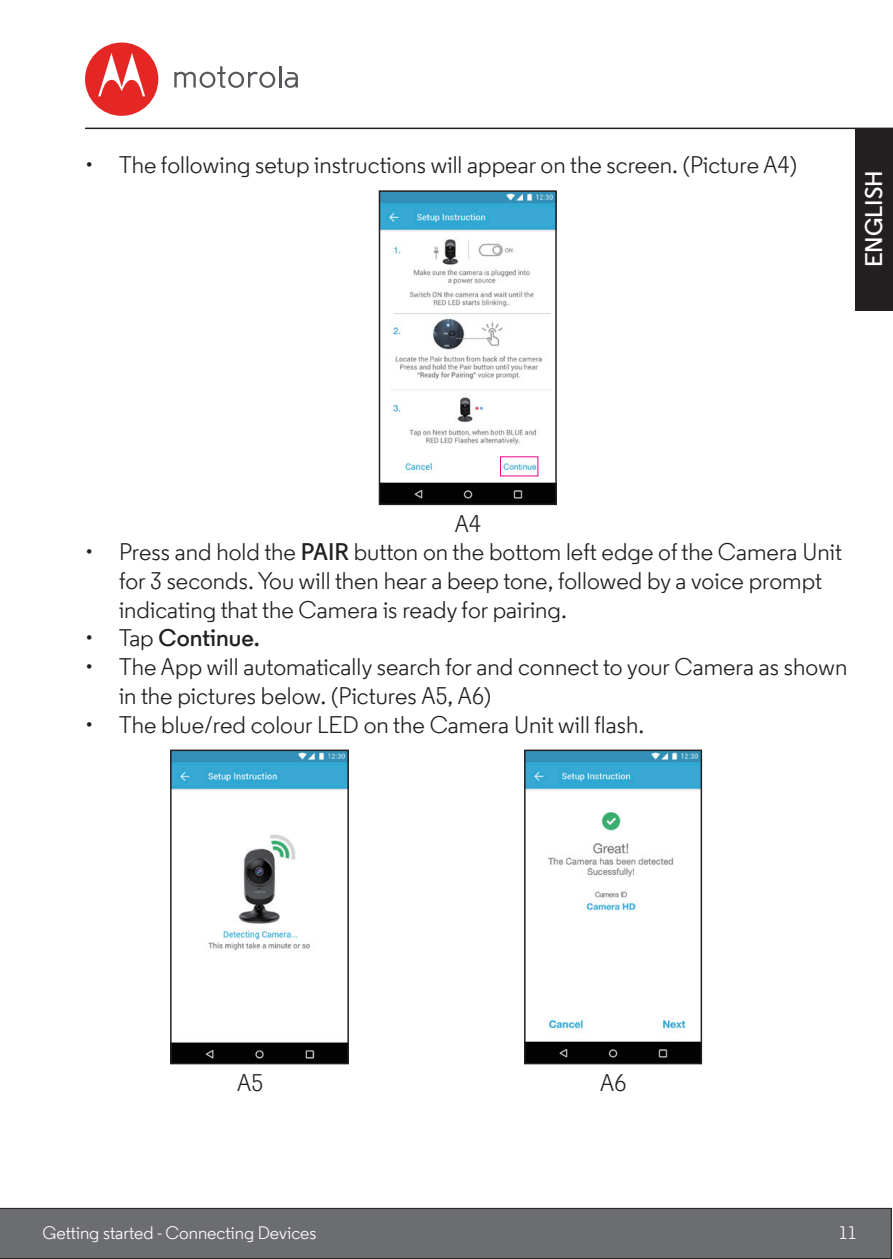
<style>
.page{position:relative;width:893px;height:1259px;background:#fff}
.page>*{position:absolute;margin:0;border:0;box-sizing:border-box;transform-origin:0 0}
.t1{font:24px/28.8px "Moto Sans";color:#231f20}
.t2{font:600 24px "Moto Sans";color:#231f20}
.t3{font:600 24px "Moto Sans";color:#fff}
.t4{font:18px "Moto Sans";color:#fff}
.s1{font-weight:600}
.s2{font-weight:400}
</style>
<div class="page">
<hr style="left:85px;top:128px;width:808px;height:1px;background:#231f20">
<div style="left:0;top:1208px;width:891px;height:50px;background:#6c6d70"></div>
<div style="left:0;top:1208px;width:892px;height:51px;border:1px solid #231f20"></div>
<div style="left:855px;top:128px;width:38px;height:182px;background:#231f20"></div>
<svg style="left:285px;top:72px;width:13px;height:16px"></svg>
<hr style="left:279px;top:66px;width:2px;height:21px;background:#555659">
<svg style="left:174px;top:66px;width:101px;height:22px"></svg>
<svg style="left:85px;top:43px;width:73px;height:73px"></svg>
<img style="left:382px;top:193px;width:172px;height:309px">
<div style="left:379px;top:190px;width:178px;height:315px;border:2px solid #231f20"></div>
<img style="left:173px;top:752px;width:173px;height:309px">
<div style="left:170px;top:749px;width:179px;height:315px;border:2px solid #231f20"></div>
<img style="left:527px;top:752px;width:172px;height:309px">
<div style="left:524px;top:749px;width:178px;height:315px;border:2px solid #231f20"></div>
<p class="t1" style="left:85px;top:151px;width:713px">• The following setup instructions will appear on the screen. (Picture A4)</p>
<p class="t3" style="left:859px;top:267px;width:98px;rotate:-90deg">ENGLISH</p>
<p class="t1" style="left:454px;top:509px;width:28px">A4</p>
<p class="t1" style="left:119px;top:537px;width:724px;text-indent:-34px">• Press and hold the <span class="s1">PAIR</span> button on the bottom left edge of the Camera Unit for 3 seconds. You will then hear a beep tone, followed by a voice prompt indicating that the Camera is ready for pairing.</p>
<p class="t2" style="left:85px;top:623px;width:176px"><span class="s2">• Tap</span> Continue.</p>
<p class="t1" style="left:119px;top:652px;width:730px;text-indent:-34px">• The App will automatically search for and connect to your Camera as shown in the pictures below. (Pictures A5, A6)</p>
<p class="t1" style="left:85px;top:710px;width:561px">• The blue/red colour LED on the Camera Unit will flash.</p>
<p class="t1" style="left:237px;top:1068px;width:28px">A5</p>
<p class="t1" style="left:600px;top:1068px;width:28px">A6</p>
<p class="t4" style="left:43px;top:1221px;width:275px">Getting started - Connecting Devices</p>
<p class="t4" style="left:839px;top:1222px;width:19px">11</p>
</div>
